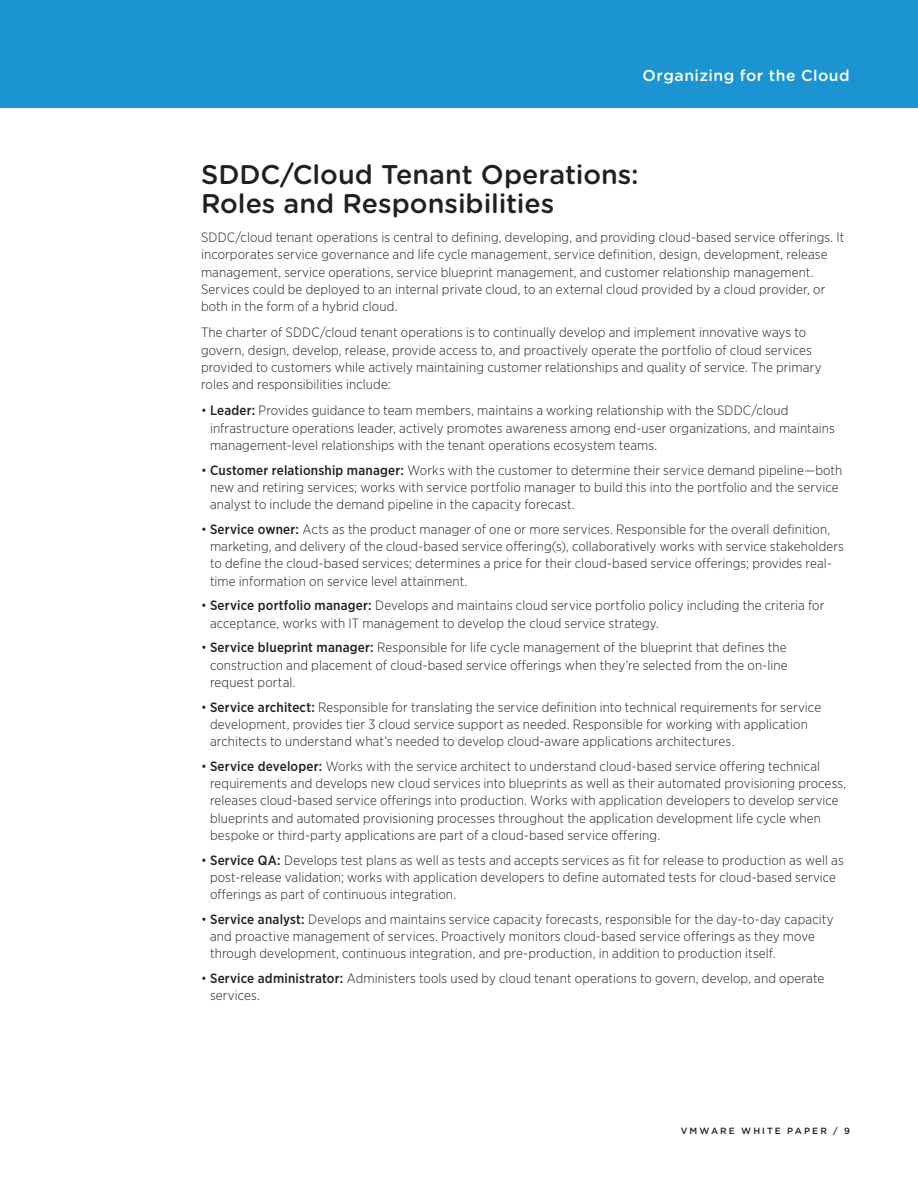
<style>
.page{position:relative;width:918px;height:1188px;background:#fff}
.page>*{position:absolute;margin:0;border:0;box-sizing:border-box;transform-origin:0 0}
.t1{font:500 27px/29.2px "Gotham Rounded";color:#231f20}
.t2{font:500 15.75px "Gotham Rounded";letter-spacing:.03em;color:#fff}
.t3{font:300 13.5px/17.2px "Gotham Narrow";letter-spacing:.01em;color:#231f20}
.t4{font:500 9px "Gotham";letter-spacing:.23em;color:#231f20}
.s1{font-weight:500}
</style>
<div class="page">
<div style="left:0;top:0;width:918px;height:108px;background:#1c94d2"></div>
<p class="t2" style="left:643px;top:64px;width:209px">Organizing for the Cloud</p>
<h1 class="t1" style="left:201px;top:158px;width:439px">SDDC/Cloud Tenant Operations:<br>Roles and Responsibilities</h1>
<p class="t3" style="left:201px;top:228px;width:645px">SDDC/cloud tenant operations is central to defining, developing, and providing cloud-based service offerings. It incorporates service governance and life cycle management, service definition, design, development, release management, service operations, service blueprint management, and customer relationship management.<br>Services could be deployed to an internal private cloud, to an external cloud provided by a cloud provider, or both in the form of a hybrid cloud.</p>
<p class="t3" style="left:201px;top:324px;width:622px">The charter of SDDC/cloud tenant operations is to continually develop and implement innovative ways to govern, design, develop, release, provide access to, and proactively operate the portfolio of cloud services provided to customers while actively maintaining customer relationships and quality of service. The primary roles and responsibilities include:</p>
<p class="t3" style="left:210px;top:402px;width:626px;text-indent:-9px">• <span class="s1">Leader:</span> Provides guidance to team members, maintains a working relationship with the SDDC/cloud infrastructure operations leader, actively promotes awareness among end-user organizations, and maintains management-level relationships with the tenant operations ecosystem teams.</p>
<p class="t3" style="left:210px;top:461px;width:634px;text-indent:-9px">• <span class="s1">Customer relationship manager:</span> Works with the customer to determine their service demand pipeline—both new and retiring services; works with service portfolio manager to build this into the portfolio and the service analyst to include the demand pipeline in the capacity forecast.</p>
<p class="t3" style="left:210px;top:520px;width:635px;text-indent:-9px">• <span class="s1">Service owner:</span> Acts as the product manager of one or more services. Responsible for the overall definition, marketing, and delivery of the cloud-based service offering(s), collaboratively works with service stakeholders to define the cloud-based services; determines a price for their cloud-based service offerings; provides real&shy;time information on service level attainment.</p>
<p class="t3" style="left:210px;top:597px;width:616px;text-indent:-9px">• <span class="s1">Service portfolio manager:</span> Develops and maintains cloud service portfolio policy including the criteria for acceptance, works with IT management to develop the cloud service strategy.</p>
<p class="t3" style="left:210px;top:639px;width:579px;text-align:justify;text-indent:-9px">• <span class="s1">Service blueprint manager:</span> Responsible for life cycle management of the blueprint that defines the construction and placement of cloud-based service offerings when they’re selected from the on-line request portal.</p>
<p class="t3" style="left:210px;top:698px;width:613px;text-indent:-9px">• <span class="s1">Service architect:</span> Responsible for translating the service definition into technical requirements for service development, provides tier 3 cloud service support as needed. Responsible for working with application architects to understand what’s needed to develop cloud-aware applications architectures.</p>
<p class="t3" style="left:210px;top:757px;width:638px;text-indent:-9px">• <span class="s1">Service developer:</span> Works with the service architect to understand cloud-based service offering technical requirements and develops new cloud services into blueprints as well as their automated provisioning process, releases cloud-based service offerings into production. Works with application developers to develop service blueprints and automated provisioning processes throughout the application development life cycle when bespoke or third-party applications are part of a cloud-based service offering.</p>
<p class="t3" style="left:210px;top:851px;width:635px;text-indent:-9px">• <span class="s1">Service QA:</span> Develops test plans as well as tests and accepts services as fit for release to production as well as post-release validation; works with application developers to define automated tests for cloud-based service offerings as part of continuous integration.</p>
<p class="t3" style="left:210px;top:910px;width:625px;text-indent:-9px">• <span class="s1">Service analyst:</span> Develops and maintains service capacity forecasts, responsible for the day-to-day capacity and proactive management of services. Proactively monitors cloud-based service offerings as they move through development, continuous integration, and pre-production, in addition to production itself.</p>
<p class="t3" style="left:210px;top:969px;width:616px;text-indent:-9px">• <span class="s1">Service administrator:</span> Administers tools used by cloud tenant operations to govern, develop, and operate services.</p>
<p class="t4" style="left:681px;top:1125px;width:171px">VMWARE WHITE PAPER / 9</p>
</div>
